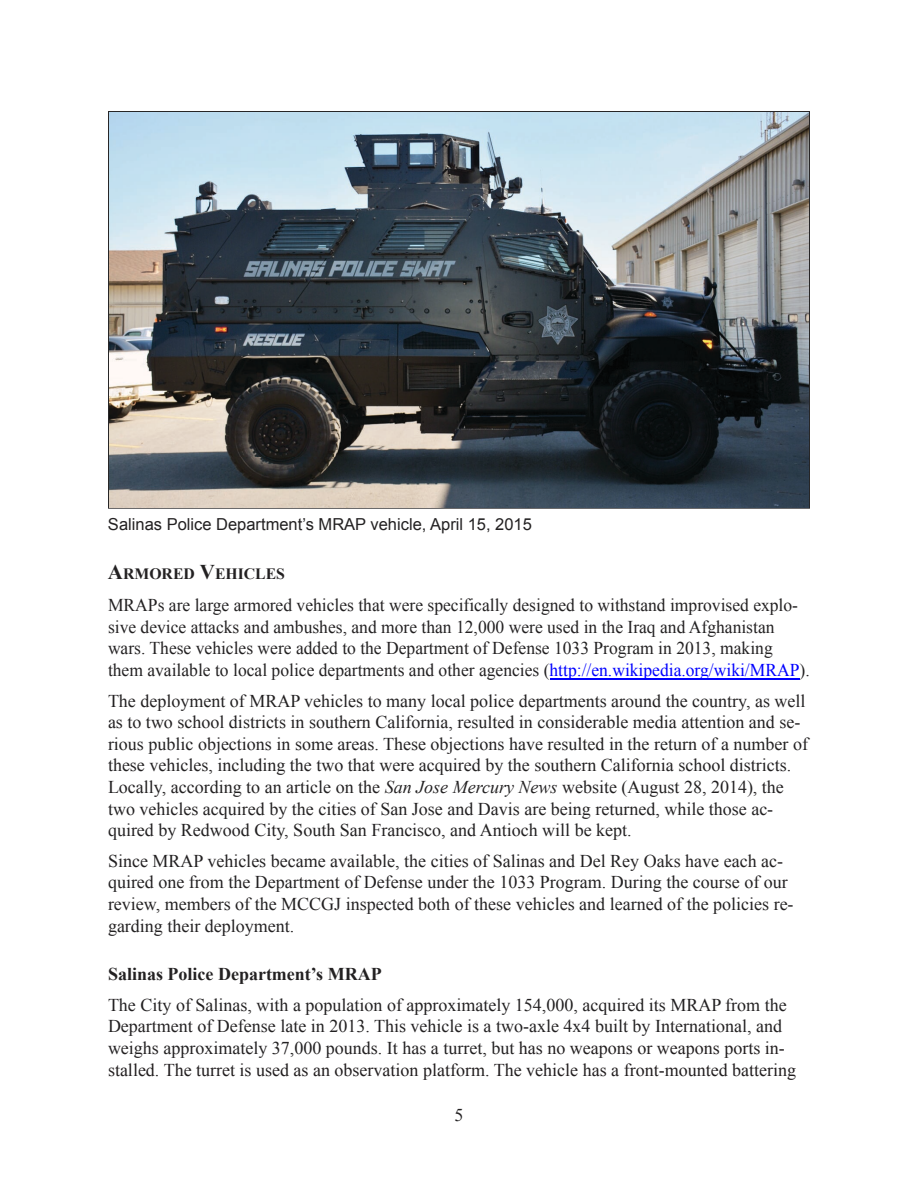
<style>
.page{position:relative;width:918px;height:1188px;background:#fff}
.page>*{position:absolute;margin:0;border:0;box-sizing:border-box;transform-origin:0 0}
.t1{font:18px/21.6px "Times New Roman";color:#232122}
.t2{font:700 18px "Times New Roman";color:#232122}
.t3{font:16.5px "Arial";color:#232122}
.t4{font:700 15.75px "Times New Roman";color:#232122}
.s1{font-size:21px}
.s2{color:#00f}
.s3{font-style:italic}
.s4{color:#221e1f}
</style>
<div class="page">
<hr style="left:550px;top:678px;width:250px;height:1px;background:#00f">
<img style="left:109px;top:112px;width:700px;height:395px">
<p class="t3" style="left:108px;top:515px;width:425px">Salinas Police Department’s MRAP vehicle, April 15, 2015</p>
<p class="t4" style="left:108px;top:565px;width:179px"><span class="s1">A</span>RMORED <span class="s1">V</span>EHICLES</p>
<p class="t1" style="left:108px;top:594px;width:703px">MRAPs are large armored vehicles that were specifically designed to withstand improvised explo&shy;sive device attacks and ambushes, and more than 12,000 were used in the Iraq and Afghanistan wars. These vehicles were added to the Department of Defense 1033 Program in 2013, making them available to local police departments and other agencies (<span class="s2">http://en.wikipedia.org/wiki/MRAP</span>).</p>
<p class="t1" style="left:108px;top:690px;width:702px">The deployment of MRAP vehicles to many local police departments around the country, as well as to two school districts in southern California, resulted in considerable media attention and se&shy;rious public objections in some areas. These objections have resulted in the return of a number of these vehicles, including the two that were acquired by the southern California school districts.<br>Locally, according to an article on the <span class="s3">San Jose Mercury News</span> website (August 28, 2014), the two vehicles acquired by the cities of San Jose and Davis are being returned, while those ac&shy;quired by Redwood City, South San Francisco, and Antioch will be kept.</p>
<p class="t1" style="left:108px;top:850px;width:687px">Since MRAP vehicles became available, the cities of Salinas and Del Rey Oaks have each ac&shy;quired one from the Department of Defense under the 1033 Program. During the course of our review, members of the MCCGJ inspected both of these vehicles and learned of the policies re&shy;garding their deployment.</p>
<p class="t2" style="left:108px;top:964px;width:275px">Salinas Police Department’s MRAP</p>
<p class="t1" style="left:108px;top:994px;width:690px">The City of Salinas, with a population of approximately 154,000, acquired its MRAP from the Department of Defense late in 2013. This vehicle is a two-axle 4x4 built by International, and weighs approximately 37,000 pounds. It has a turret, but <span class="s4">has no weapons or weapons ports in&shy;stalled. The turret is used as an observation platform. The vehicle has a front-mounted battering</span></p>
<p class="t1" style="left:455px;top:1104px;width:10px">5</p>
</div>
